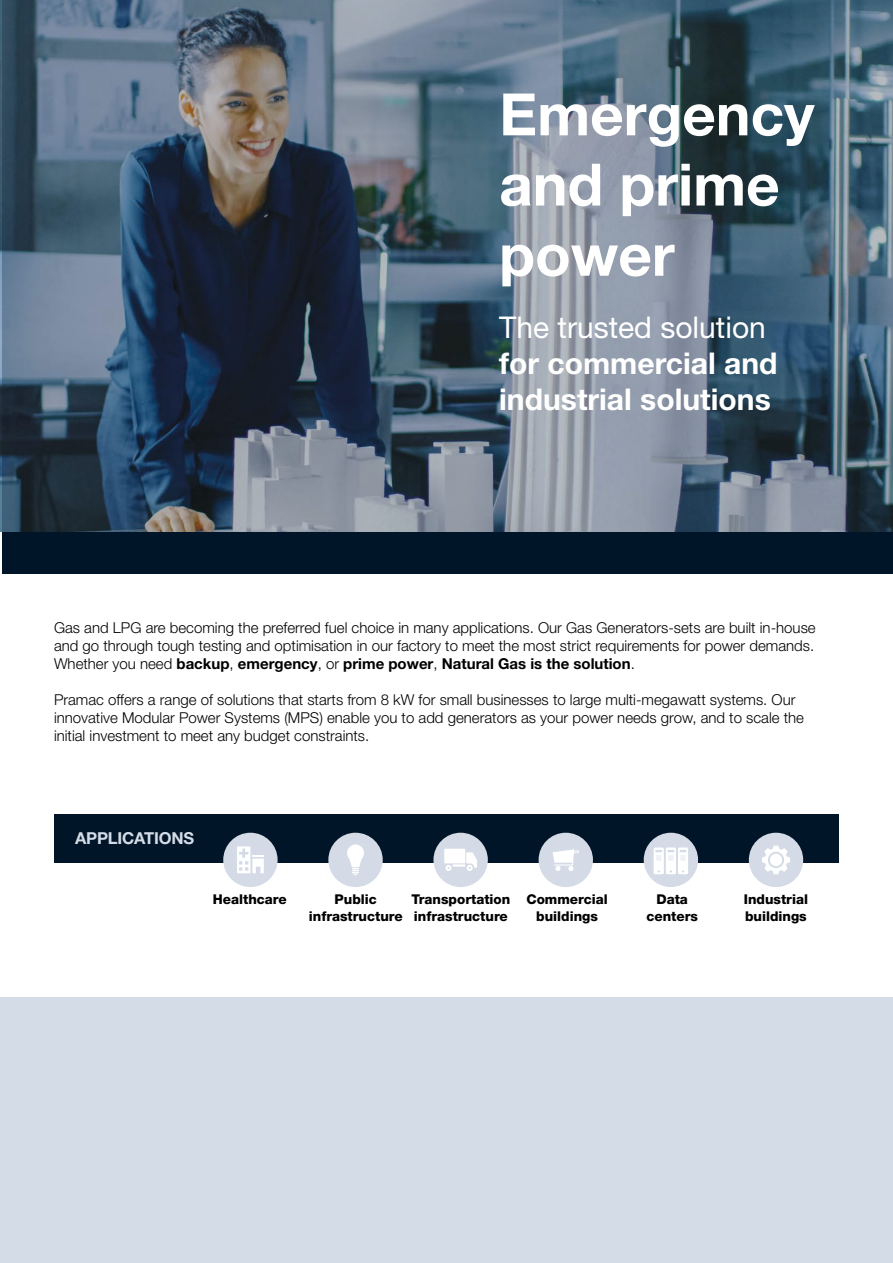
<style>
.page{position:relative;width:893px;height:1263px;background:#fff}
.page>*{position:absolute;margin:0;border:0;box-sizing:border-box;transform-origin:0 0}
.t1{font:700 58.5px/70.2px "Helvetica Neue LT Pro";color:#fff}
.t2{font:700 30px/36px "Helvetica Neue LT Std";color:#fff}
.t3{font:30px "Helvetica Neue LT Std";color:#fff}
.t4{font:700 16.5px "Helvetica Neue";letter-spacing:-.01em;color:#d4dce7}
.t5{font:300 15px/18px "Helvetica Neue LT Pro";color:#000;text-align:justify}
.t6{font:800 13.5px/16.2px "Helvetica Neue";color:#000;text-align:center}
.s1{font-weight:700}
</style>
<div class="page">
<div style="left:0;top:997px;width:893px;height:266px;background:#d4dce7"></div>
<div style="left:2px;top:531px;width:891px;height:43px;background:#001528"></div>
<svg style="left:2px;top:0;width:891px;height:531px;background:#546676"></svg>
<div style="left:54px;top:814px;width:785px;height:48px;background:#001528"></div>
<div style="left:223px;top:833px;width:55px;height:54px;background:#d4dbe6;border-radius:50%"></div>
<div style="left:539px;top:833px;width:54px;height:54px;background:#d4dbe6;border-radius:50%"></div>
<svg style="left:237px;top:846px;width:27px;height:27px"></svg>
<div style="left:328px;top:833px;width:55px;height:54px;background:#d4dbe6;border-radius:50%"></div>
<div style="left:644px;top:833px;width:54px;height:54px;background:#d4dbe6;border-radius:50%"></div>
<div style="left:433px;top:833px;width:55px;height:54px;background:#d4dbe6;border-radius:50%"></div>
<div style="left:749px;top:833px;width:54px;height:54px;background:#d4dbe6;border-radius:50%"></div>
<svg style="left:347px;top:844px;width:17px;height:31px"></svg>
<div style="left:444px;top:849px;width:21px;height:14px;background:#fff"></div>
<svg style="left:445px;top:852px;width:32px;height:19px"></svg>
<svg style="left:553px;top:849px;width:26px;height:22px"></svg>
<svg style="left:654px;top:847px;width:34px;height:27px"></svg>
<svg style="left:762px;top:845px;width:28px;height:29px"></svg>
<h1 class="t1" style="left:499px;top:78px;width:317px">Emergency and prime power</h1>
<h2 class="t3" style="left:499px;top:309px;width:268px">The trusted solution</h2>
<h2 class="t2" style="left:499px;top:344px;width:280px">for commercial and industrial solutions</h2>
<p class="t5" style="left:54px;top:618px;width:763px">Gas and LPG are becoming the preferred fuel choice in many applications. Our Gas Generators-sets are built in-house and go through tough testing and optimisation in our factory to meet the most strict requirements for power demands.<br>Whether you need <span class="s1">backup</span>, <span class="s1">emergency</span>, or <span class="s1">prime power</span>, <span class="s1">Natural Gas is the solution</span>.</p>
<p class="t5" style="left:54px;top:690px;width:751px;text-align:left">Pramac offers a range of solutions that starts from 8 kW for small businesses to large multi-megawatt systems. Our innovative Modular Power Systems (MPS) enable you to add generators as your power needs grow, and to scale the initial investment to meet any budget constraints.</p>
<p class="t4" style="left:75px;top:828px;width:121px">APPLICATIONS</p>
<p class="t6" style="left:213px;top:891px;width:75px">Healthcare</p>
<p class="t6" style="left:309px;top:891px;width:95px">Public infrastructure</p>
<p class="t6" style="left:411px;top:891px;width:101px;text-align:left">Transportation infrastructure</p>
<p class="t6" style="left:526px;top:891px;width:83px">Commercial buildings</p>
<p class="t6" style="left:646px;top:891px;width:53px">Data centers</p>
<p class="t6" style="left:744px;top:891px;width:66px;text-align:left">Industrial buildings</p>
</div>
